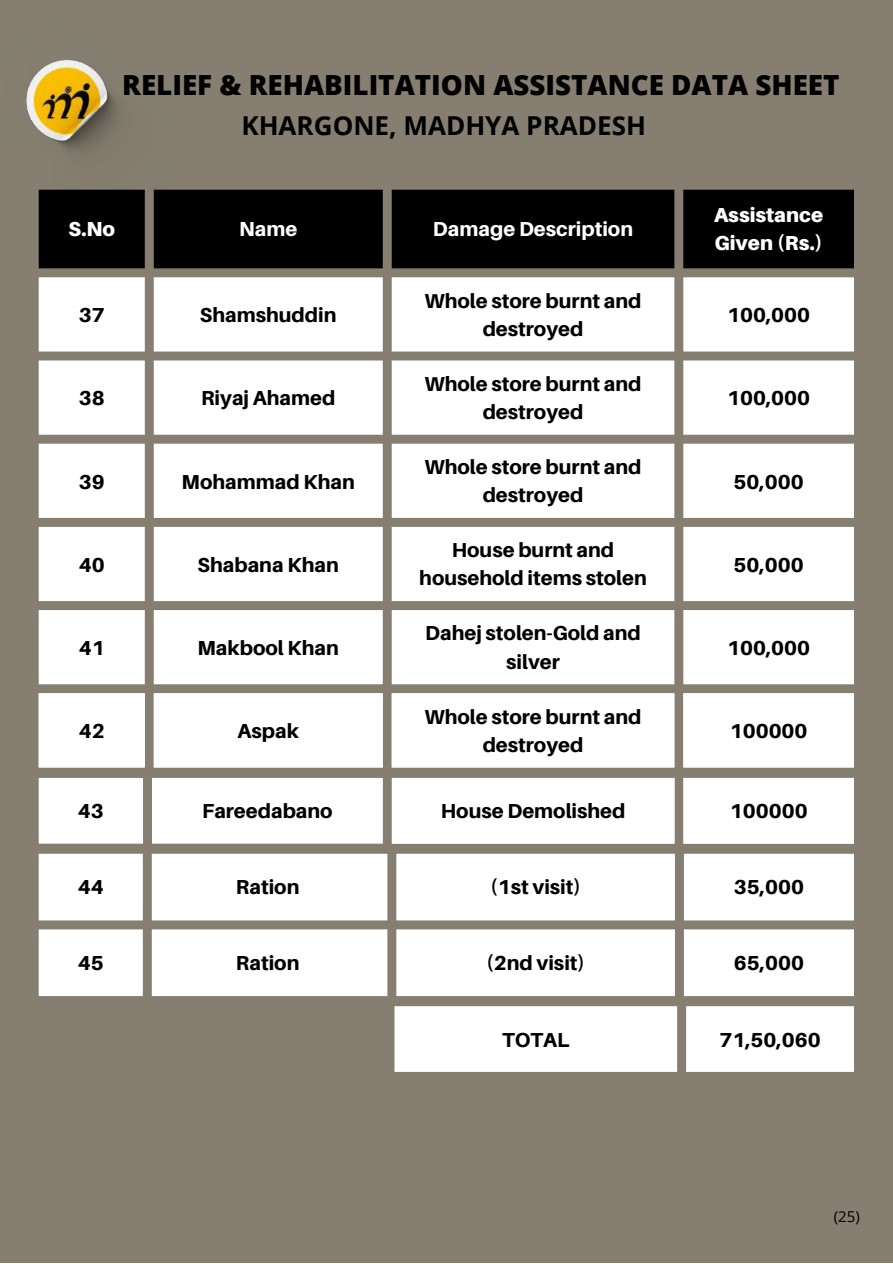
<style>
.page{position:relative;width:893px;height:1264px;background:#fff}
.page>*{position:absolute;margin:0;border:0;box-sizing:border-box;transform-origin:0 0}
.t1{font:800 27.75px "Open Sans";color:#000}
.t2{font:700 26.1px "Open Sans";color:#000}
.t3{font:800 20.25px/28px "Aileron";color:#000;text-align:center}
.t4{font:900 20.25px/28px "Aileron";color:#fff}
.t5{font:800 20.25px "Aileron";color:#fff}
.t6{font:15px "Open Sans";color:#000}
</style>
<div class="page">
<div style="left:0;top:0;width:892px;height:1262px;background:#867f71"></div>
<img style="left:26px;top:60px;width:169px;height:130px">
<div style="left:39px;top:190px;width:814px;height:78px;background:#000"></div>
<svg style="left:39px;top:277px;width:814px;height:408px;background:#f0efed"></svg>
<div style="left:39px;top:778px;width:353px;height:65px;background:#fff"></div>
<div style="left:392px;top:778px;width:461px;height:65px;background:#fff"></div>
<div style="left:394px;top:1006px;width:459px;height:65px;background:#fff"></div>
<div style="left:39px;top:693px;width:814px;height:74px;background:#fff"></div>
<svg style="left:39px;top:853px;width:814px;height:143px;background:#f3f2f1"></svg>
<h1 class="t1" style="left:122px;top:65px;width:718px">RELIEF &amp; REHABILITATION ASSISTANCE DATA SHEET</h1>
<p class="t2" style="left:241px;top:107px;width:406px">KHARGONE, MADHYA PRADESH</p>
<p class="t4" style="left:68px;top:214px;width:48px">S.No</p>
<p class="t5" style="left:239px;top:216px;width:60px">Name</p>
<p class="t5" style="left:433px;top:216px;width:202px">Damage Description</p>
<p class="t3" style="left:79px;top:301px;width:27px">37</p>
<p class="t3" style="left:200px;top:301px;width:138px">Shamshuddin</p>
<p class="t3" style="left:79px;top:384px;width:27px">38</p>
<p class="t3" style="left:201px;top:384px;width:136px">Riyaj Ahamed</p>
<p class="t3" style="left:79px;top:467px;width:27px">39</p>
<p class="t3" style="left:181px;top:467px;width:175px">Mohammad Khan</p>
<p class="t3" style="left:79px;top:550px;width:27px">40</p>
<p class="t3" style="left:197px;top:550px;width:143px">Shabana Khan</p>
<p class="t3" style="left:79px;top:633px;width:27px">41</p>
<p class="t3" style="left:197px;top:633px;width:143px">Makbool Khan</p>
<p class="t3" style="left:79px;top:716px;width:27px">42</p>
<p class="t3" style="left:237px;top:716px;width:63px">Aspak</p>
<p class="t3" style="left:424px;top:286px;width:218px">Whole store burnt and destroyed</p>
<p class="t3" style="left:424px;top:369px;width:218px">Whole store burnt and destroyed</p>
<p class="t3" style="left:424px;top:452px;width:218px">Whole store burnt and destroyed</p>
<p class="t3" style="left:419px;top:535px;width:229px">House burnt and household items stolen</p>
<p class="t3" style="left:425px;top:619px;width:217px">Dahej stolen-Gold and silver</p>
<p class="t3" style="left:424px;top:702px;width:218px">Whole store burnt and destroyed</p>
<p class="t4" style="left:714px;top:201px;width:111px">Assistance<br>Given (Rs.)</p>
<p class="t3" style="left:727px;top:301px;width:85px">100,000</p>
<p class="t3" style="left:727px;top:384px;width:85px">100,000</p>
<p class="t3" style="left:733px;top:467px;width:72px">50,000</p>
<p class="t3" style="left:733px;top:550px;width:72px">50,000</p>
<p class="t3" style="left:727px;top:633px;width:85px">100,000</p>
<p class="t3" style="left:729px;top:716px;width:79px">100000</p>
<p class="t3" style="left:78px;top:797px;width:27px">43</p>
<p class="t3" style="left:202px;top:797px;width:132px">Fareedabano</p>
<p class="t3" style="left:441px;top:797px;width:186px">House Demolished</p>
<p class="t3" style="left:729px;top:797px;width:79px">100000</p>
<p class="t3" style="left:78px;top:872px;width:27px">44</p>
<p class="t3" style="left:236px;top:872px;width:65px">Ration</p>
<p class="t3" style="left:490px;top:872px;width:93px">(1st visit)</p>
<p class="t3" style="left:733px;top:872px;width:72px">35,000</p>
<p class="t3" style="left:78px;top:948px;width:27px">45</p>
<p class="t3" style="left:236px;top:948px;width:65px">Ration</p>
<p class="t3" style="left:486px;top:948px;width:101px">(2nd visit)</p>
<p class="t3" style="left:733px;top:948px;width:72px">65,000</p>
<p class="t3" style="left:502px;top:1025px;width:69px">TOTAL</p>
<p class="t3" style="left:719px;top:1025px;width:103px">71,50,060</p>
<p class="t6" style="left:833px;top:1206px;width:27px">(25)</p>
</div>
